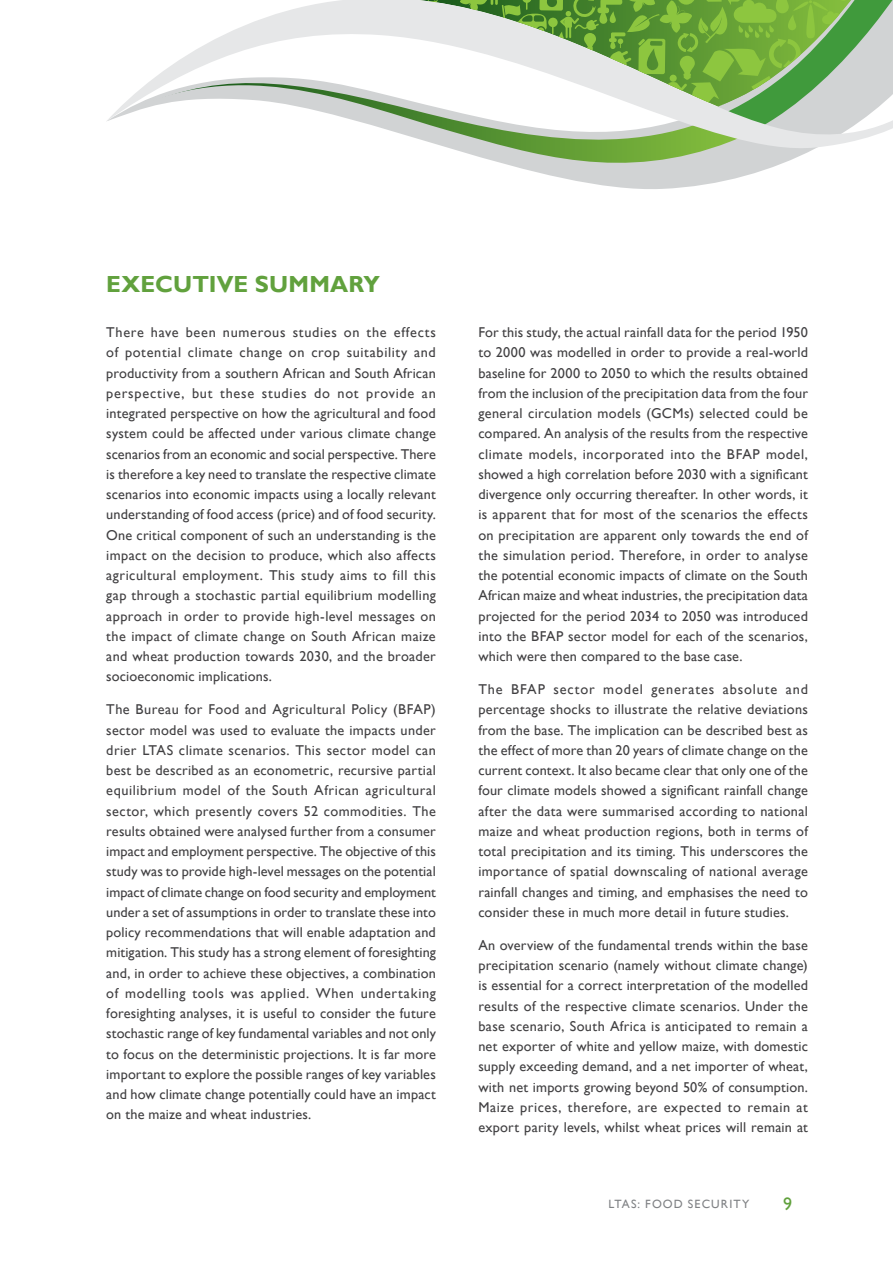
<style>
.page{position:relative;width:893px;height:1263px;background:#fff}
.page>*{position:absolute;margin:0;border:0;box-sizing:border-box;transform-origin:0 0}
.t1{font:700 23.25px "Gill Sans";letter-spacing:.005em;color:#61a13d}
.t2{font:18px "Gill Sans";color:#61a13d}
.t3{font:14.25px/20.2px "Gill Sans";letter-spacing:.015em;color:#414042;text-align:justify}
.t4{font:12px "Gill Sans";letter-spacing:.095em;color:#808285}
</style>
<div class="page">
<svg style="left:506px;top:164px;width:274px;height:25px;fill:#d1d3d4"></svg>
<svg style="left:484px;top:158px;width:311px;height:6px;background:#c0cdb8"></svg>
<svg style="left:107px;top:0;width:786px;height:158px"></svg>
<h1 class="t1" style="left:106px;top:271px;width:203px">EXEC UTIVE SUMMA</h1>
<h1 class="t1" style="left:349px;top:271px;width:33px">RY</h1>
<p class="t3" style="left:106px;top:322px;width:331px">There have been numerous studies on the effects of potential climate change on crop suitability and productivity from a southern African and South African perspective, but these studies do not provide an integrated perspective on how the agricultural and food system could be affected under various climate change scenarios from an economic and social perspective. There is therefore a key need to translate the respective climate scenarios into economic impacts using a locally relevant understanding of food access (price) and of food security.<br>One critical component of such an understanding is the impact on the decision to produce, which also affects agricultural employment. This study aims to fill this gap through a stochastic partial equilibrium modelling approach in order to provide high-level messages on the impact of climate change on South African maize and wheat production towards 2030, and the broader socioeconomic implications.</p>
<p class="t3" style="left:106px;top:700px;width:331px">The Bureau for Food and Agricultural Policy (BFAP) sector model was used to evaluate the impacts under drier LTAS climate scenarios. This sector model can best be described as an econometric, recursive partial equilibrium model of the South African agricultural sector, which presently covers 52 commodities. The results obtained were analysed further from a consumer impact and employment perspective. The objective of this study was to provide high-level messages on the potential impact of climate change on food security and employment under a set of assumptions in order to translate these into policy recommendations that will enable adaptation and mitigation. This study has a strong element of foresighting and, in order to achieve these objectives, a combination of modelling tools was applied. When undertaking foresighting analyses, it is useful to consider the future stochastic range of key fundamental variables and not only to focus on the deterministic projections. It is far more important to explore the possible ranges of key variables and how climate change potentially could have an impact on the maize and wheat industries.</p>
<p class="t3" style="left:478px;top:322px;width:331px">For this study, the actual rainfall data for the period 1950 to 2000 was modelled in order to provide a real-world baseline for 2000 to 2050 to which the results obtained from the inclusion of the precipitation data from the four general circulation models (GCMs) selected could be compared. An analysis of the results from the respective climate models, incorporated into the BFAP model, showed a high correlation before 2030 with a significant divergence only occurring thereafter. In other words, it is apparent that for most of the scenarios the effects on precipitation are apparent only towards the end of the simulation period. Therefore, in order to analyse the potential economic impacts of climate on the South African maize and wheat industries, the precipitation data projected for the period 2034 to 2050 was introduced into the BFAP sector model for each of the scenarios, which were then compared to the base case.</p>
<p class="t3" style="left:478px;top:679px;width:331px">The BFAP sector model generates absolute and percentage shocks to illustrate the relative deviations from the base. The implication can be described best as the effect of more than 20 years of climate change on the current context. It also became clear that only one of the four climate models showed a significant rainfall change after the data were summarised according to national maize and wheat production regions, both in terms of total precipitation and its timing. This underscores the importance of spatial downscaling of national average rainfall changes and timing, and emphasises the need to consider these in much more detail in future studies.</p>
<p class="t3" style="left:478px;top:935px;width:331px">An overview of the fundamental trends within the base precipitation scenario (namely without climate change) is essential for a correct interpretation of the modelled results of the respective climate scenarios. Under the base scenario, South Africa is anticipated to remain a net exporter of white and yellow maize, with domestic supply exceeding demand, and a net importer of wheat, with net imports growing beyond 50% of consumption.<br>Maize prices, therefore, are expected to remain at export parity levels, whilst wheat prices will remain at</p>
<p class="t4" style="left:608px;top:1197px;width:142px">LTAS: FOOD SECURITY</p>
<p class="t2" style="left:783px;top:1193px;width:10px">9</p>
</div>
